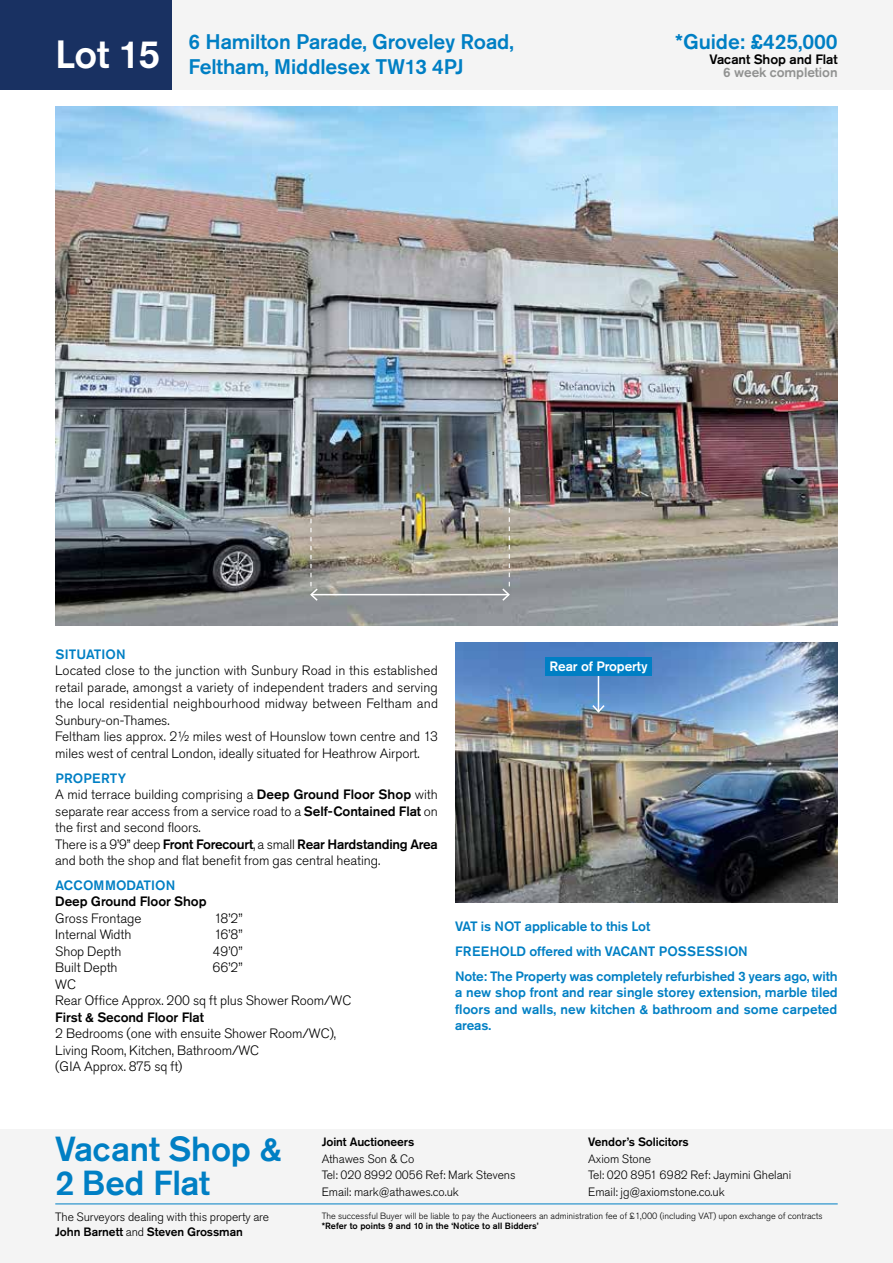
<style>
.page{position:relative;width:893px;height:1263px;background:#fff}
.page>*{position:absolute;margin:0;border:0;box-sizing:border-box;transform-origin:0 0}
.t1{font:500 39px "Akzidenz Grotesk Pro";color:#fff}
.t2{font:500 34.5px/34.5px "Akzidenz Grotesk Pro";letter-spacing:-.005em;color:#007fc4}
.t3{font:500 21px/25.2px "Akzidenz Grotesk Pro";letter-spacing:-.005em;color:#007fc4}
.t4{font:300 13.5px/16.5px "Akzidenz Grotesk Pro";letter-spacing:-.005em;color:#000}
.t5{font:500 13.5px/24.8px "Akzidenz Grotesk Pro";letter-spacing:-.005em;color:#007fc4}
.t6{font:500 13.5px "Akzidenz Grotesk Pro";letter-spacing:-.005em;color:#000}
.t7{font:500 13.5px "Akzidenz Grotesk Pro";letter-spacing:-.005em;color:#919291}
.t8{font:500 13.5px "Akzidenz Grotesk Pro";letter-spacing:-.005em;color:#fff}
.t9{font:300 12px/16.5px "Akzidenz Grotesk Pro";letter-spacing:-.005em;color:#000}
.t10{font:500 12px "Akzidenz Grotesk Pro";letter-spacing:-.005em;color:#000}
.t11{font:300 9px "Akzidenz Grotesk Pro";color:#000}
.t12{font:500 9px "Akzidenz Grotesk Pro";color:#000}
.s1{font-weight:500;color:#007fc4}
.s2{font-weight:500}
</style>
<div class="page">
<div style="left:0;top:1129px;width:893px;height:134px;background:#f4f4f4"></div>
<div style="left:0;top:0;width:893px;height:89px;background:#f4f4f4"></div>
<div style="left:0;top:0;width:171px;height:89px;background:#193162"></div>
<hr style="left:55px;top:1203px;width:783px;height:1px;background:#007fc4">
<img style="left:455px;top:642px;width:383px;height:261px">
<img style="left:55px;top:106px;width:783px;height:520px">
<hr style="left:311px;top:594px;width:198px;height:1px;background:#fff">
<svg style="left:309px;top:501px;width:10px;height:101px"></svg>
<svg style="left:501px;top:499px;width:10px;height:103px"></svg>
<hr style="left:598px;top:674px;width:1px;height:38px;background:#fff">
<svg style="left:591px;top:703px;width:15px;height:11px"></svg>
<div style="left:545px;top:657px;width:107px;height:18px;background:#007fc4"></div>
<h1 class="t1" style="left:55px;top:29px;width:107px">Lot 15</h1>
<h3 class="t3" style="left:189px;top:29px;width:327px">6 Hamilton Parade, Groveley Road,<br>Feltham, Middlesex TW13 4PJ</h3>
<h3 class="t3" style="left:675px;top:29px;width:164px">*Guide: £425,000</h3>
<p class="t6" style="left:709px;top:50px;width:130px">Vacant Shop and Flat</p>
<p class="t7" style="left:723px;top:64px;width:116px">6 week completion</p>
<p class="t5" style="left:55px;top:642px;width:72px">SITUATION</p>
<p class="t4" style="left:55px;top:662px;width:384px">Located close to the junction with Sunbury Road in this established retail parade, amongst a variety of independent traders and serving the local residential neighbourhood midway between Feltham and Sunbury-on-Thames.<br>Feltham lies approx. 2½ miles west of Hounslow town centre and 13 miles west of central London, ideally situated for Heathrow Airport.</p>
<p class="t4" style="left:55px;top:770px;width:384px"><span class="s1">PROPERTY<br></span>A mid terrace building comprising a <span class="s2">Deep Ground Floor Shop</span> with separate rear access from a service road to a <span class="s2">Self-Contained Flat</span> on the first and second floors.<br>There is a 9’9” deep <span class="s2">Front Forecourt</span>, a small <span class="s2">Rear Hardstanding Area </span>and both the shop and flat benefit from gas central heating.</p>
<p class="t5" style="left:55px;top:873px;width:121px">ACCOMMODATION</p>
<p class="t6" style="left:55px;top:893px;width:153px">Deep Ground Floor Shop</p>
<p class="t4" style="left:55px;top:910px;width:88px">Gross Frontage</p>
<p class="t4" style="left:214px;top:910px;width:30px">18’2’’</p>
<p class="t4" style="left:55px;top:926px;width:78px">Internal Width</p>
<p class="t4" style="left:214px;top:926px;width:30px">16’8’’</p>
<p class="t4" style="left:55px;top:943px;width:68px">Shop Depth</p>
<p class="t4" style="left:212px;top:943px;width:32px">49’0’’</p>
<p class="t4" style="left:55px;top:959px;width:64px">Built Depth</p>
<p class="t4" style="left:212px;top:959px;width:32px">66’2’’</p>
<p class="t4" style="left:55px;top:976px;width:298px">WC<br>Rear Office Approx. 200 sq ft plus Shower Room/WC</p>
<p class="t6" style="left:55px;top:1008px;width:150px">First &amp; Second Floor Flat</p>
<p class="t4" style="left:55px;top:1025px;width:282px">2 Bedrooms (one with ensuite Shower Room/WC),<br>Living Room, Kitchen, Bathroom/WC<br>(GIA Approx. 875 sq ft)</p>
<p class="t8" style="left:549px;top:657px;width:100px">Rear of Property</p>
<p class="t5" style="left:455px;top:914px;width:384px">VAT is NOT applicable to this Lot<br>FREEHOLD offered with VACANT POSSESSION<br>Note: The Property was completely refurbished 3 years ago, with</p>
<p class="t5" style="left:455px;top:984px;width:384px;line-height:16.5px;text-align:justify">a new shop front and rear single storey extension, marble tiled floors and walls, new kitchen &amp; bathroom and some carpeted areas.</p>
<h2 class="t2" style="left:55px;top:1131px;width:228px">Vacant Shop &amp;<br>2 Bed Flat</h2>
<p class="t10" style="left:322px;top:1134px;width:94px">Joint Auctioneers</p>
<p class="t9" style="left:322px;top:1150px;width:195px">Athawes Son &amp; Co<br>Tel: 020 8992 0056 Ref: Mark Stevens<br>Email: mark@athawes.co.uk</p>
<p class="t10" style="left:588px;top:1134px;width:102px">Vendor’s Solicitors</p>
<p class="t9" style="left:588px;top:1150px;width:205px">Axiom Stone<br>Tel: 020 8951 6982 Ref: Jaymini Ghelani<br>Email: jg@axiomstone.co.uk</p>
<p class="t9" style="left:55px;top:1209px;width:215px;line-height:15px">The Surveyors dealing with this property are<br><span class="s2">John Barnett</span> and <span class="s2">Steven Grossman</span></p>
<p class="t11" style="left:322px;top:1209px;width:502px">The successful Buyer will be liable to pay the Auctioneers an administration fee of £1,000 (including VAT) upon exchange of contracts</p>
<p class="t12" style="left:322px;top:1220px;width:218px">*Refer to points 9 and 10 in the ‘Notice to all Bidders’</p>
</div>
